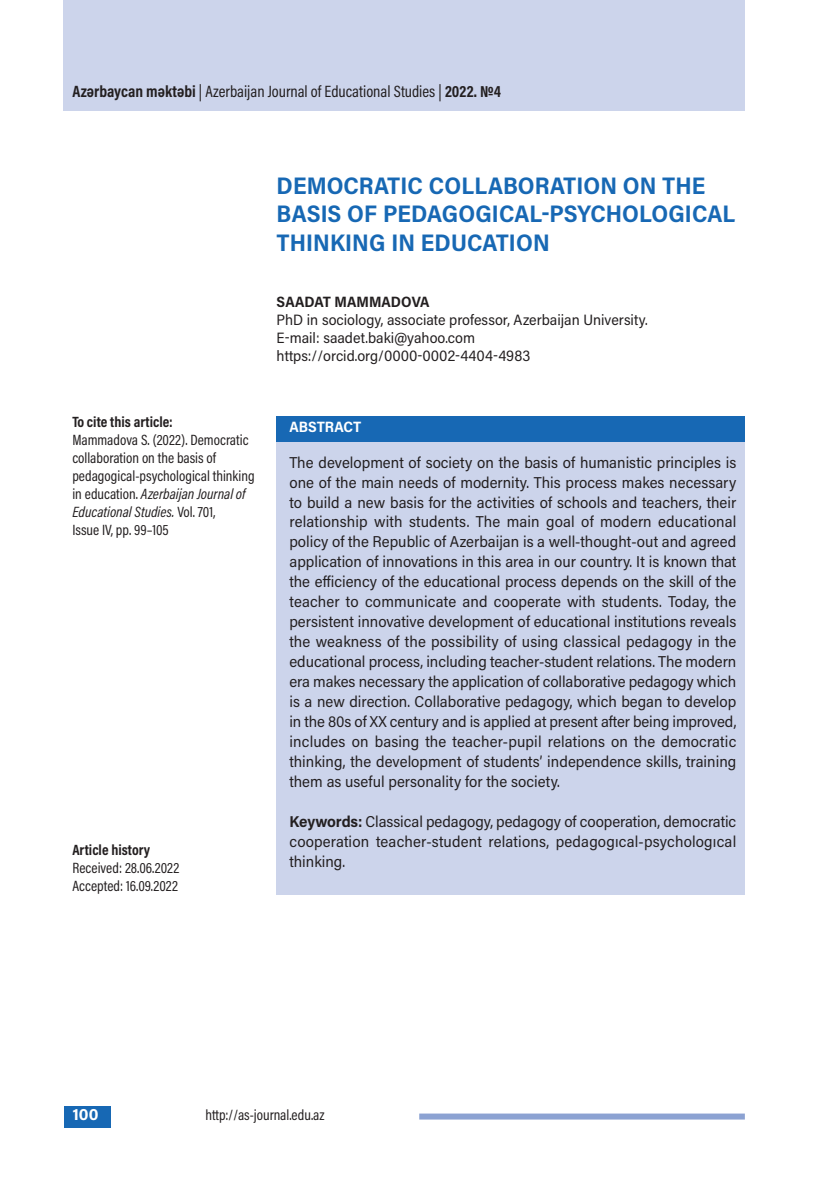
<style>
.page{position:relative;width:830px;height:1191px;background:#fff}
.page>*{position:absolute;margin:0;border:0;box-sizing:border-box;transform-origin:0 0}
.t1{font:700 24px/28.8px "Acumin Pro Semi Cond";letter-spacing:.005em;color:#1768b4}
.t2{font:16.5px "Acumin Pro Cond";color:#231f20}
.t3{font:700 16.5px "Acumin Pro";color:#fff}
.t4{font:15.75px/20px "Acumin Pro Semi Cond";letter-spacing:.005em;color:#231f20;text-align:justify}
.t5{font:15px/18px "Acumin Pro Cond";color:#231f20}
.t6{font:15px/18px "Acumin Pro Semi Cond";color:#231f20}
.t7{font:700 15px "Acumin Pro Cond";color:#231f20}
.t8{font:700 15px "Acumin Pro Semi Cond";color:#231f20}
.t9{font:700 15px "Acumin Pro Semi Cond";color:#fff}
.s1{font-weight:700}
.s2{font-style:italic}
</style>
<div class="page">
<div style="left:64px;top:0;width:680px;height:111px;background:#ccd4eb"></div>
<div style="left:64px;top:1106px;width:47px;height:21px;background:#1768b4"></div>
<div style="left:419px;top:1113px;width:325px;height:6px;background:#8ca2d2"></div>
<div style="left:276px;top:415px;width:468px;height:479px;background:#ccd4eb"></div>
<div style="left:276px;top:416px;width:468px;height:25px;background:#1768b4"></div>
<p class="t2" style="left:72px;top:85px;width:430px"><span class="s1">Azərbaycan məktəbi</span> | Azerbaijan Journal of Educational Studies | <span class="s1">2022. №4</span></p>
<h1 class="t1" style="left:276px;top:173px;width:460px">DEMOCRATIC COLLABORATION ON THE<br>BASIS OF PEDAGOGICAL-PSYCHOLOGICAL<br>THINKING IN EDUCATION</h1>
<p class="t7" style="left:72px;top:416px;width:102px">To cite this article:</p>
<p class="t5" style="left:72px;top:431px;width:184px">Mammadova S. (2022). Democratic collaboration on the basis of pedagogical-psychological thinking in education. <span class="s2">Azerbaijan Journal of<br>Educational Studies.</span> Vol. 701,<br>Issue IV, pp. 99–105</p>
<p class="t7" style="left:72px;top:844px;width:79px">Article history</p>
<p class="t5" style="left:72px;top:859px;width:108px">Received: 28.06.2022<br>Accepted: 16.09.2022</p>
<p class="t8" style="left:276px;top:296px;width:154px">SAADAT MAMMADOVA</p>
<p class="t6" style="left:276px;top:312px;width:372px">PhD in sociology, associate professor, Azerbaijan University.<br>E-mail: saadet.baki@yahoo.com https://orcid.org/0000-0002-4404-4983</p>
<p class="t9" style="left:289px;top:421px;width:74px">ABSTRACT</p>
<p class="t4" style="left:289px;top:453px;width:448px">The development of society on the basis of humanistic principles is one of the main needs of modernity. This process makes necessary to build a new basis for the activities of schools and teachers, their relationship with students. The main goal of modern educational policy of the Republic of Azerbaijan is a well-thought-out and agreed application of innovations in this area in our country. It is known that the efficiency of the educational process depends on the skill of the teacher to communicate and cooperate with students. Today, the persistent innovative development of educational institutions reveals the weakness of the possibility of using classical pedagogy in the educational process, including teacher-student relations. The modern era makes necessary the application of collaborative pedagogy which is a new direction. Collaborative pedagogy, which began to develop in the 80s of XX century and is applied at present after being improved, includes on basing the teacher-pupil relations on the democratic thinking, the development of students’ independence skills, training them as useful personality for the society.</p>
<p class="t4" style="left:289px;top:812px;width:448px"><span class="s1">KEYWORDS:</span> Classical pedagogy, pedagogy of cooperation, democratic cooperation teacher-student relations, pedagogıcal-psychologıcal thinking.</p>
<p class="t3" style="left:72px;top:1108px;width:28px">100</p>
<p class="t5" style="left:205px;top:1107px;width:120px">http://as-journal.edu.az</p>
</div>
